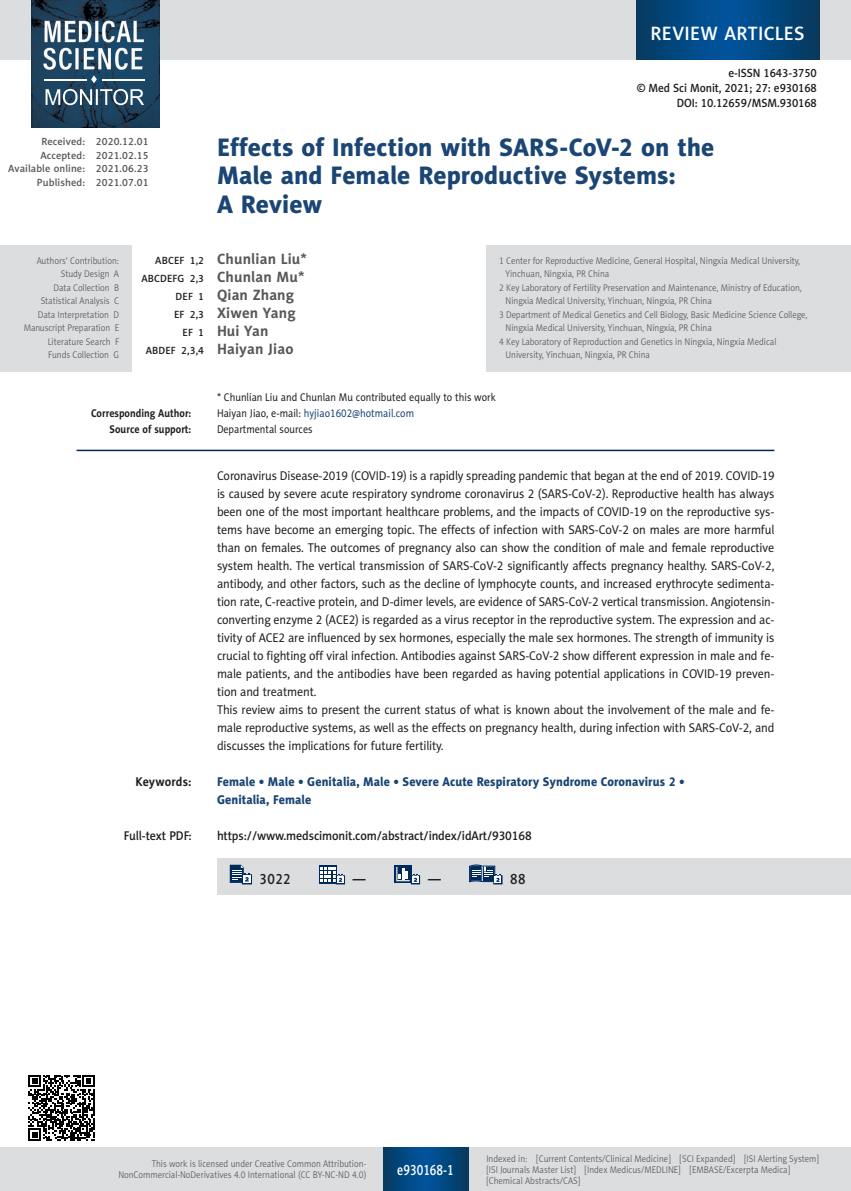
<style>
.page{position:relative;width:851px;height:1191px;background:#fff}
.page>*{position:absolute;margin:0;border:0;box-sizing:border-box;transform-origin:0 0}
.MSM_Tytul{font:25.5px/28.5px "Naomi Sans EFN Heavy";color:#1a4574}
.t1{font:19.5px "Naomi Sans EFN Medium";letter-spacing:.015em;color:#fff}
.MSM_Autorzy{font:700 15px "Naomi Sans EFN";letter-spacing:.01em;color:#57585a}
.MSM_e-PAGINA{font:15px "Naomi Sans EFN Medium";color:#fff;scale:.8 1}
.MSM_dane{font:15px "Naomi Sans EFN Medium";letter-spacing:.03em;color:#231f20;scale:.9 1}
.MSM_Summary_body{font:12.75px/18px "Naomi Sans EFN";letter-spacing:-.01em;color:#231f20;text-align:justify;scale:.94 1}
.MSM_Summary_body-2{font:12.75px/18px "Naomi Sans EFN";letter-spacing:-.01em;color:#231f20;text-align:justify;scale:.95 1}
.MSM_keywords{font:12.75px/18px "Naomi Sans EFN Heavy";letter-spacing:.005em;color:#1a4574;scale:.95 1}
.MSM_full_text_pdf{font:12.75px "Naomi Sans EFN Medium";letter-spacing:-.01em;color:#231f20;scale:.95 1}
.MSM_keywords-2{font:700 12.75px "Naomi Sans EFN";letter-spacing:.005em;color:#231f20;scale:.95 1}
.MSM_full_text_pdf-2{font:12px "Naomi Sans EFN Medium";letter-spacing:-.01em;color:#231f20;scale:.95 1}
.MSM_Adres{font:11.25px "Naomi Sans EFN";color:#231f20;scale:.9 1}
.MSM_Adres-2{font:11.25px "Naomi Sans EFN";color:#1a4574;scale:.9 1}
.MSM_Adres-3{font:700 11.25px "Naomi Sans EFN";color:#231f20;scale:.9 1}
.MSM_Support{font:11.25px "Naomi Sans EFN";color:#231f20;scale:.9 1}
.MSM_Support-2{font:700 11.25px "Naomi Sans EFN";color:#231f20;scale:.9 1}
.t2{font:10.5px "Naomi Sans EFN Medium";letter-spacing:.01em;color:#57585a}
.MSM_Autorzy-2{font:10.5px "Naomi Sans EFN Medium";letter-spacing:.01em;color:#231f20}
.MSM_Afiliacja{font:9.75px/13.5px "Naomi Sans EFN Light";color:#57585a;scale:.9 1}
.s1{font-family:"Naomi Sans EFN Medium";font-weight:400;font-size:10.5px;color:#231f20}
.s2{font-family:"Naomi Sans EFN";font-weight:700;font-size:15px;color:#57585a}
.s3{color:#231f20}
</style>
<div class="page">
<div style="left:217px;top:858px;width:633px;height:36px;background:#dcdddf"></div>
<svg style="left:230px;top:864px;width:22px;height:20px"></svg>
<div style="left:319px;top:865px;width:17px;height:18px;background:#00295c"></div>
<svg style="left:320px;top:866px;width:25px;height:18px"></svg>
<div style="left:394px;top:865px;width:18px;height:18px;background:#00295c"></div>
<svg style="left:396px;top:867px;width:24px;height:17px"></svg>
<svg style="left:469px;top:864px;width:33px;height:20px"></svg>
<hr style="left:77px;top:450px;width:697px;height:1px;background:#00295c">
<div style="left:0;top:246px;width:132px;height:126px;background:#dcdddf"></div>
<div style="left:486px;top:246px;width:364px;height:126px;background:#dcdddf"></div>
<svg style="left:28px;top:1075px;width:67px;height:66px"></svg>
<div style="left:0;top:1148px;width:850px;height:43px;background:#dcdddf"></div>
<svg style="left:383px;top:1147px;width:85px;height:43px;background:#02477e"></svg>
<div style="left:0;top:0;width:850px;height:60px;background:#dcdddf"></div>
<svg style="left:636px;top:0;width:183px;height:60px;background:#02477e"></svg>
<img style="left:32px;top:0;width:127px;height:128px">
<img style="left:45px;top:79px;width:41px;height:1px">
<img style="left:103px;top:79px;width:41px;height:1px">
<svg style="left:91px;top:75px;width:6px;height:8px"></svg>
<img style="left:46px;top:89px;width:98px;height:16px">
<h2 class="t1" style="left:650px;top:22px;width:155px">REVIEW ARTICLES</h2>
<p class="MSM_full_text_pdf-2" style="left:728px;top:66px;width:95px">e-ISSN 1643-3750</p>
<p class="MSM_full_text_pdf-2" style="left:636px;top:81px;width:191px">© Med Sci Monit, 2021; 27: e930168</p>
<p class="MSM_full_text_pdf-2" style="left:676px;top:96px;width:149px">DOI: 10.12659/MSM.930168</p>
<p class="MSM_Tytul" style="left:217px;top:132px;width:499px">Effects of Infection with SARS-CoV-2 on the<br>Male and Female Reproductive Systems:<br>A Review</p>
<p class="MSM_Autorzy" style="left:155px;top:250px;width:153px"><span class="s1">ABCEF 1,2</span> Chunlian Liu*</p>
<p class="MSM_Autorzy-2" style="left:141px;top:272px;width:165px">ABCDEFG 2,3 <span class="s2">Chunlan Mu*</span></p>
<p class="MSM_Autorzy" style="left:176px;top:286px;width:120px"><span class="s1">DEF 1</span> Qian Zhang</p>
<p class="MSM_Autorzy" style="left:174px;top:304px;width:123px"><span class="s1">EF 2,3</span> Xiwen Yang</p>
<p class="MSM_Autorzy" style="left:182px;top:322px;width:87px"><span class="s1">EF 1</span> Hui Yan</p>
<p class="MSM_Autorzy-2" style="left:146px;top:344px;width:149px">ABDEF 2,3,4 <span class="s2">Haiyan Jiao</span></p>
<p class="MSM_Adres" style="left:217px;top:391px;width:311px">* Chunlian Liu and Chunlan Mu contributed equally to this work</p>
<p class="MSM_Adres-3" style="left:91px;top:406px;width:113px">Corresponding Author:</p>
<p class="MSM_Adres-2" style="left:217px;top:406px;width:220px"><span class="s3">Haiyan Jiao, e-mail:</span> hyjiao1602@hotmail.com</p>
<p class="MSM_Support-2" style="left:110px;top:422px;width:92px">Source of support:</p>
<p class="MSM_Support" style="left:217px;top:422px;width:108px">Departmental sources</p>
<p class="MSM_Summary_body" style="left:217px;top:467px;width:594px">Coronavirus Disease-2019 (COVID-19) is a rapidly spreading pandemic that began at the end of 2019. COVID-19 is caused by severe acute respiratory syndrome coronavirus 2 (SARS-CoV-2). Reproductive health has always been one of the most important healthcare problems, and the impacts of COVID-19 on the reproductive sys&shy;tems have become an emerging topic. The effects of infection with SARS-CoV-2 on males are more harmful than on females. The outcomes of pregnancy also can show the condition of male and female reproductive system health. The vertical transmission of SARS-CoV-2 significantly affects pregnancy healthy. SARS-CoV-2, antibody, and other factors, such as the decline of lymphocyte counts, and increased erythrocyte sedimenta&shy;tion rate, C-reactive protein, and D-dimer levels, are evidence of SARS-CoV-2 vertical transmission. Angiotensin&shy;converting enzyme 2 (ACE2) is regarded as a virus receptor in the reproductive system. The expression and ac&shy;tivity of ACE2 are influenced by sex hormones, especially the male sex hormones. The strength of immunity is crucial to fighting off viral infection. Antibodies against SARS-CoV-2 show different expression in male and fe&shy;male patients, and the antibodies have been regarded as having potential applications in COVID-19 preven&shy;tion and treatment.</p>
<p class="MSM_Summary_body-2" style="left:217px;top:701px;width:588px">This review aims to present the current status of what is known about the involvement of the male and fe&shy;male reproductive systems, as well as the effects on pregnancy health, during infection with SARS-CoV-2, and discusses the implications for future fertility.</p>
<p class="MSM_keywords-2" style="left:135px;top:774px;width:60px">Keywords:</p>
<p class="MSM_keywords" style="left:217px;top:772px;width:494px">Female • Male • Genitalia, Male • Severe Acute Respiratory Syndrome Coronavirus 2 •<br>Genitalia, Female</p>
<p class="MSM_full_text_pdf" style="left:124px;top:828px;width:73px">Full-text PDF:</p>
<p class="MSM_full_text_pdf" style="left:217px;top:828px;width:333px">https://www.medscimonit.com/abstract/index/idArt/930168</p>
<p class="t2" style="left:41px;top:136px;width:109px">Received: 2020.12.01</p>
<p class="t2" style="left:40px;top:149px;width:110px">Accepted: 2021.02.15</p>
<p class="t2" style="left:8px;top:163px;width:142px">Available online: 2021.06.23</p>
<p class="t2" style="left:37px;top:176px;width:113px">Published: 2021.07.01</p>
<p class="MSM_Afiliacja" style="left:37px;top:254px;width:93px">Authors’ Contribution:</p>
<p class="MSM_Afiliacja" style="left:61px;top:267px;width:66px">Study Design A</p>
<p class="MSM_Afiliacja" style="left:53px;top:281px;width:74px">Data Collection B</p>
<p class="MSM_Afiliacja" style="left:41px;top:294px;width:89px">Statistical Analysis C</p>
<p class="MSM_Afiliacja" style="left:38px;top:308px;width:92px">Data Interpretation D</p>
<p class="MSM_Afiliacja" style="left:24px;top:321px;width:107px">Manuscript Preparation E</p>
<p class="MSM_Afiliacja" style="left:48px;top:335px;width:81px">Literature Search F</p>
<p class="MSM_Afiliacja" style="left:48px;top:348px;width:80px">Funds Collection G</p>
<p class="MSM_Afiliacja" style="left:505px;top:254px;width:329px;text-indent:-6px">1 Center for Reproductive Medicine, General Hospital, Ningxia Medical University,<br>Yinchuan, Ningxia, PR China</p>
<p class="MSM_Afiliacja" style="left:505px;top:281px;width:331px;text-indent:-6px">2 Key Laboratory of Fertility Preservation and Maintenance, Ministry of Education,<br>Ningxia Medical University, Yinchuan, Ningxia, PR China</p>
<p class="MSM_Afiliacja" style="left:505px;top:308px;width:337px;text-indent:-6px">3 Department of Medical Genetics and Cell Biology, Basic Medicine Science College,<br>Ningxia Medical University, Yinchuan, Ningxia, PR China</p>
<p class="MSM_Afiliacja" style="left:505px;top:335px;width:302px;text-indent:-6px">4 Key Laboratory of Reproduction and Genetics in Ningxia, Ningxia Medical<br>University, Yinchuan, Ningxia, PR China</p>
<p class="MSM_dane" style="left:259px;top:870px;width:36px">3022</p>
<p class="MSM_dane" style="left:352px;top:870px;width:16px">—</p>
<p class="MSM_dane" style="left:427px;top:870px;width:16px">—</p>
<p class="MSM_dane" style="left:510px;top:870px;width:19px">88</p>
<p class="MSM_Afiliacja" style="left:118px;top:1158px;width:277px;line-height:11.2px;text-align:right">This work is licensed under Creative Common Attribution-<br>NonCommercial-NoDerivatives 4.0 International (CC BY-NC-ND 4.0)</p>
<p class="MSM_e-PAGINA" style="left:397px;top:1160px;width:72px">e930168-1</p>
<p class="MSM_Afiliacja" style="left:486px;top:1152px;width:371px;line-height:11.2px">Indexed in: [Current Contents/Clinical Medicine] [SCI Expanded] [ISI Alerting System] [ISI Journals Master List] [Index Medicus/MEDLINE] [EMBASE/Excerpta Medica] [Chemical Abstracts/CAS]</p>
</div>
